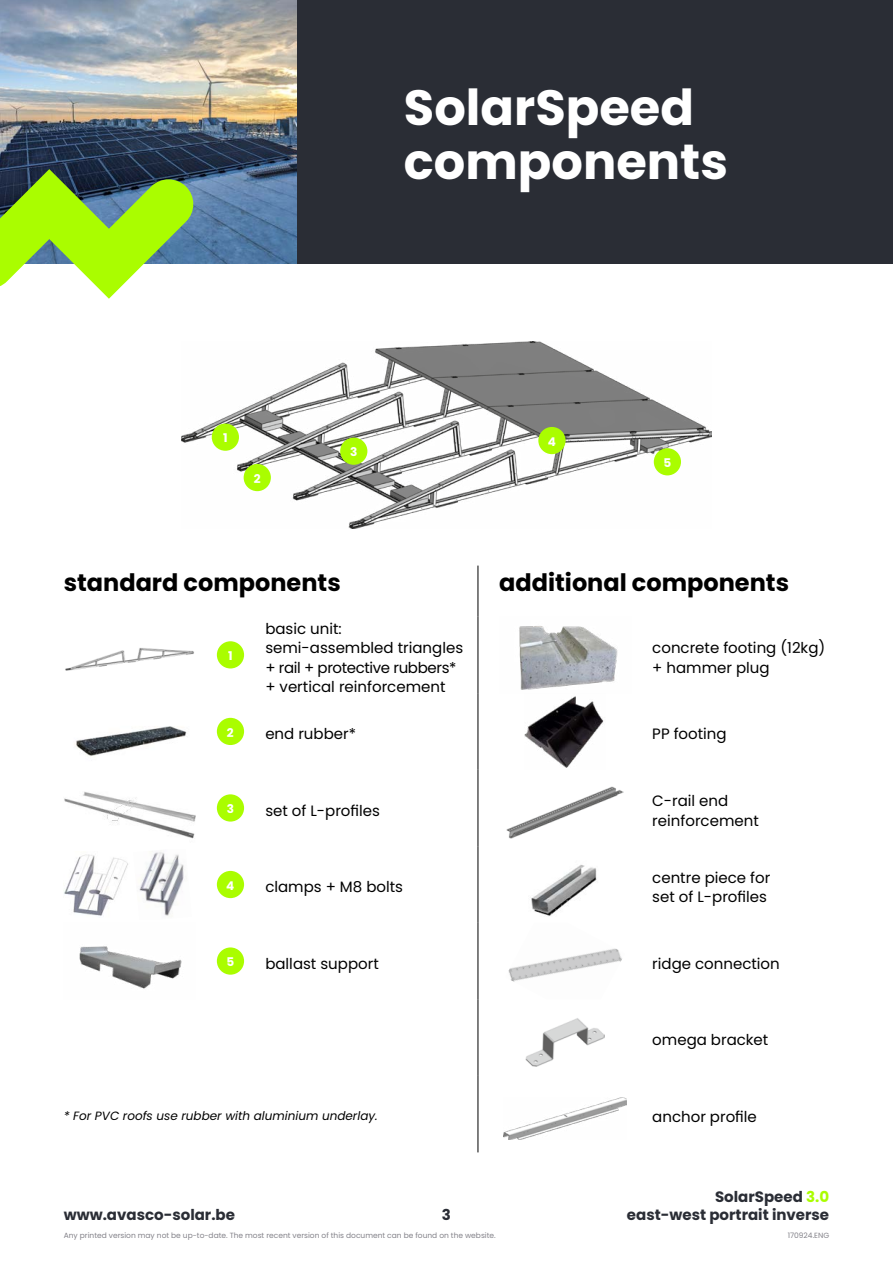
<style>
.page{position:relative;width:893px;height:1263px;background:#fff}
.page>*{position:absolute;margin:0;border:0;box-sizing:border-box;transform-origin:0 0}
.t1{font:700 49.5px/54px "Poppins";color:#fff}
.t2{font:700 24px "Poppins";color:#000}
.t3{font:15px/19.5px "Poppins";color:#000}
.t4{font:700 15px/18px "Poppins";color:#2a2d35;text-align:right}
.t5{font:italic 12px "Poppins";color:#000}
.t6{font:700 12px "Poppins";color:#fff}
.t7{font:7.5px "Poppins";color:#84838a}
.s1{color:#aafd00}
</style>
<div class="page">
<img style="left:0;top:0;width:298px;height:264px">
<svg style="left:0;top:169px;width:196px;height:130px"></svg>
<div style="left:298px;top:0;width:595px;height:264px;background:#2a2d35"></div>
<img style="left:181px;top:342px;width:531px;height:186px">
<hr style="left:478px;top:566px;width:1px;height:51px;background:#000">
<hr style="left:478px;top:617px;width:1px;height:76px;background:#000">
<hr style="left:478px;top:693px;width:1px;height:77px;background:#000">
<hr style="left:478px;top:770px;width:1px;height:76px;background:#000">
<hr style="left:478px;top:846px;width:1px;height:77px;background:#000">
<hr style="left:478px;top:923px;width:1px;height:76px;background:#000">
<hr style="left:478px;top:999px;width:1px;height:77px;background:#000">
<hr style="left:478px;top:1076px;width:1px;height:76px;background:#000">
<img style="left:65px;top:648px;width:129px;height:23px">
<div style="left:217px;top:641px;width:27px;height:27px;background:#aafd00;border-radius:50%"></div>
<img style="left:519px;top:626px;width:99px;height:64px">
<img style="left:64px;top:726px;width:132px;height:113px">
<div style="left:217px;top:718px;width:27px;height:27px;background:#aafd00;border-radius:50%"></div>
<img style="left:525px;top:696px;width:79px;height:72px">
<div style="left:217px;top:794px;width:27px;height:27px;background:#aafd00;border-radius:50%"></div>
<img style="left:507px;top:786px;width:116px;height:52px">
<img style="left:64px;top:854px;width:64px;height:62px">
<img style="left:139px;top:852px;width:45px;height:64px">
<div style="left:217px;top:871px;width:27px;height:27px;background:#aafd00;border-radius:50%"></div>
<img style="left:531px;top:865px;width:66px;height:51px">
<img style="left:79px;top:946px;width:103px;height:43px">
<div style="left:217px;top:947px;width:27px;height:28px;background:#aafd00;border-radius:50%"></div>
<img style="left:508px;top:948px;width:114px;height:34px">
<img style="left:526px;top:1018px;width:78px;height:49px">
<img style="left:504px;top:1097px;width:122px;height:42px">
<div style="left:212px;top:423px;width:27px;height:28px;background:#aafd00;border-radius:50%"></div>
<div style="left:244px;top:464px;width:27px;height:27px;background:#aafd00;border-radius:50%"></div>
<div style="left:340px;top:438px;width:27px;height:27px;background:#aafd00;border-radius:50%"></div>
<div style="left:538px;top:427px;width:28px;height:27px;background:#aafd00;border-radius:50%"></div>
<div style="left:654px;top:448px;width:27px;height:27px;background:#aafd00;border-radius:50%"></div>
<h1 class="t1" style="left:404px;top:81px;width:325px">SolarSpeed components</h1>
<p class="t6" style="left:223px;top:431px;width:6px">1</p>
<p class="t6" style="left:254px;top:471px;width:8px">2</p>
<p class="t6" style="left:350px;top:445px;width:9px">3</p>
<p class="t6" style="left:548px;top:434px;width:10px">4</p>
<p class="t6" style="left:663px;top:456px;width:9px">5</p>
<h2 class="t2" style="left:64px;top:568px;width:278px">standard components</h2>
<h2 class="t2" style="left:499px;top:568px;width:291px">additional components</h2>
<p class="t6" style="left:228px;top:649px;width:6px">1</p>
<p class="t3" style="left:265px;top:619px;width:199px">basic unit: semi-assembled triangles + rail + protective rubbers* + vertical reinforcement</p>
<p class="t3" style="left:652px;top:638px;width:175px">concrete footing (12kg) + hammer plug</p>
<p class="t6" style="left:227px;top:725px;width:8px">2</p>
<p class="t3" style="left:265px;top:724px;width:92px">end rubber*</p>
<p class="t3" style="left:652px;top:724px;width:76px">PP footing</p>
<p class="t6" style="left:227px;top:802px;width:9px">3</p>
<p class="t3" style="left:265px;top:801px;width:116px">set of L-profiles</p>
<p class="t3" style="left:652px;top:791px;width:108px">C-rail end reinforcement</p>
<p class="t6" style="left:226px;top:878px;width:10px">4</p>
<p class="t3" style="left:265px;top:877px;width:139px">clamps + M8 bolts</p>
<p class="t3" style="left:652px;top:868px;width:120px">centre piece for set of L-profiles</p>
<p class="t6" style="left:226px;top:955px;width:9px">5</p>
<p class="t3" style="left:265px;top:954px;width:115px">ballast support</p>
<p class="t3" style="left:652px;top:954px;width:129px">ridge connection</p>
<p class="t3" style="left:652px;top:1030px;width:118px">omega bracket</p>
<p class="t5" style="left:64px;top:1109px;width:315px">* For PVC roofs use rubber with aluminium underlay.</p>
<p class="t3" style="left:652px;top:1107px;width:106px">anchor profile</p>
<p class="t4" style="left:627px;top:1188px;width:204px">SolarSpeed <span class="s1">3.0<br></span>east-west portrait inverse</p>
<p class="t4" style="left:64px;top:1206px;width:173px">www.avasco-solar.be</p>
<p class="t4" style="left:442px;top:1206px;width:11px">3</p>
<p class="t7" style="left:64px;top:1230px;width:433px">Any printed version may not be up-to-date. The most recent version of this document can be found on the website.</p>
<p class="t7" style="left:788px;top:1230px;width:43px">170924.ENG</p>
</div>
